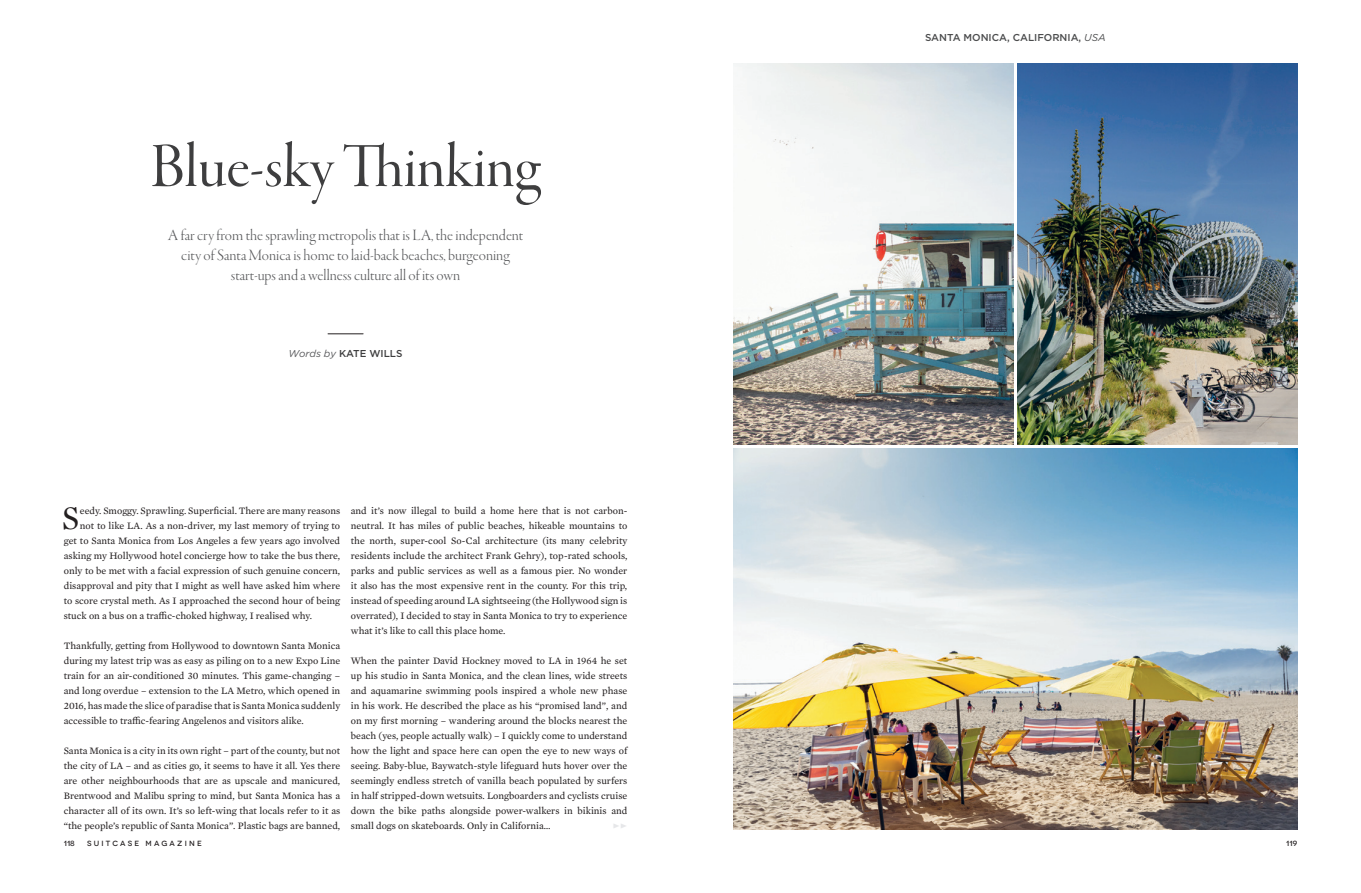
<style>
.page{position:relative;width:1361px;height:893px;background:#fff}
.page>*{position:absolute;margin:0;border:0;box-sizing:border-box;transform-origin:0 0}
.Feature_Headline{font:65px "Garamond Premr Pro Disp";color:#3e3e3f}
.Main_Body_Text{font:33.5px "Mercury Text G1";color:#231f20}
.Sub_Feature_Headline{font:16.25px/20px "Garamond Premr Pro Lt Disp";color:#57585a;text-align:center}
.Main_Body_Text-2{font:10px/15px "Mercury Text G2";color:#231f20;text-align:justify}
.Feature_Headline-2{font:500 10px "Gotham";color:#4b4c4d}
.Feature_Credit_Text{font:500 10px "Gotham";color:#3e3e3f}
.Main_Body_Text-3{font:10px "Mercury Text G2";color:#e6e7e9}
.t1{font:500 7.5px "Novecentowide";letter-spacing:.285em;color:#231f20}
.s1{font-weight:400;font-style:italic;color:#57585a}
.s2{font-weight:400;font-style:italic}
</style>
<div class="page">
<img style="left:1017px;top:64px;width:280px;height:381px">
<hr style="left:328px;top:334px;width:35px;height:1px;background:#231f20">
<img style="left:734px;top:448px;width:563px;height:381px">
<img style="left:734px;top:64px;width:279px;height:381px">
<p class="Feature_Headline" style="left:150px;top:131px;width:392px">Blue-sky Thinking</p>
<p class="Sub_Feature_Headline" style="left:168px;top:226px;width:357px">A far cry from the sprawling metropolis that is LA, the independent city of Santa Monica is home to laid-back beaches, burgeoning start-ups and a wellness culture all of its own</p>
<p class="Feature_Credit_Text" style="left:289px;top:347px;width:115px"><span class="s1">Words by</span> KATE WILLS</p>
<p class="Main_Body_Text" style="left:62px;top:494px;width:19px">S</p>
<p class="Main_Body_Text-2" style="left:80px;top:502px;width:262px">eedy. Smoggy. Sprawling. Superficial. There are many reasons</p>
<p class="Main_Body_Text-2" style="left:80px;top:517px;width:262px">not to like LA. As a non-driver, my last memory of trying to</p>
<p class="Main_Body_Text-2" style="left:64px;top:532px;width:278px">get to Santa Monica from Los Angeles a few years ago involved</p>
<p class="Main_Body_Text-2" style="left:64px;top:547px;width:278px">asking my Hollywood hotel concierge how to take the bus there,</p>
<p class="Main_Body_Text-2" style="left:64px;top:562px;width:278px">only to be met with a facial expression of such genuine concern,</p>
<p class="Main_Body_Text-2" style="left:64px;top:577px;width:278px">disapproval and pity that I might as well have asked him where</p>
<p class="Main_Body_Text-2" style="left:64px;top:592px;width:278px">to score crystal meth. As I approached the second hour of being</p>
<p class="Main_Body_Text-2" style="left:64px;top:607px;width:250px">stuck on a bus on a traffic-choked highway, I realised why.</p>
<p class="Main_Body_Text-2" style="left:64px;top:637px;width:278px">Thankfully, getting from Hollywood to downtown Santa Monica during my latest trip was as easy as piling on to a new Expo Line train for an air-conditioned 30 minutes. This game-changing – and long overdue – extension to the LA Metro, which opened in 2016, has made the slice of paradise that is Santa Monica suddenly accessible to traffic-fearing Angelenos and visitors alike.</p>
<p class="Main_Body_Text-2" style="left:64px;top:742px;width:278px">Santa Monica is a city in its own right – part of the county, but not the city of LA – and as cities go, it seems to have it all. Yes there are other neighbourhoods that are as upscale and manicured, Brentwood and Malibu spring to mind, but Santa Monica has a character all of its own. It’s so left-wing that locals refer to it as “the people’s republic of Santa Monica”. Plastic bags are banned,</p>
<p class="Main_Body_Text-2" style="left:351px;top:502px;width:278px">and it’s now illegal to build a home here that is not carbon&shy;neutral. It has miles of public beaches, hikeable mountains to the north, super-cool So-Cal architecture (its many celebrity residents include the architect Frank Gehry), top-rated schools, parks and public services as well as a famous pier. No wonder it also has the most expensive rent in the county. For this trip, instead of speeding around LA sightseeing (the Hollywood sign is overrated), I decided to stay in Santa Monica to try to experience what it’s like to call this place home.</p>
<p class="Main_Body_Text-2" style="left:351px;top:652px;width:278px">When the painter David Hockney moved to LA in 1964 he set up his studio in Santa Monica, and the clean lines, wide streets and aquamarine swimming pools inspired a whole new phase in his work. He described the place as his “promised land”, and on my first morning – wandering around the blocks nearest the beach (yes, people actually walk) – I quickly come to understand how the light and space here can open the eye to new ways of seeing. Baby-blue, Baywatch-style lifeguard huts hover over the seemingly endless stretch of vanilla beach populated by surfers in half stripped-down wetsuits. Longboarders and cyclists cruise down the bike paths alongside power-walkers in bikinis and small dogs on skateboards. Only in California…</p>
<p class="Main_Body_Text-3" style="left:612px;top:818px;width:16px">••</p>
<p class="Feature_Headline-2" style="left:925px;top:31px;width:182px">SANTA MONICA, CALIFORNIA, <span class="s2">USA</span></p>
<p class="t1" style="left:64px;top:839px;width:13px">118</p>
<p class="t1" style="left:87px;top:839px;width:116px">SUITCASE MAGAZINE</p>
<p class="t1" style="left:1286px;top:839px;width:12px">119</p>
</div>
